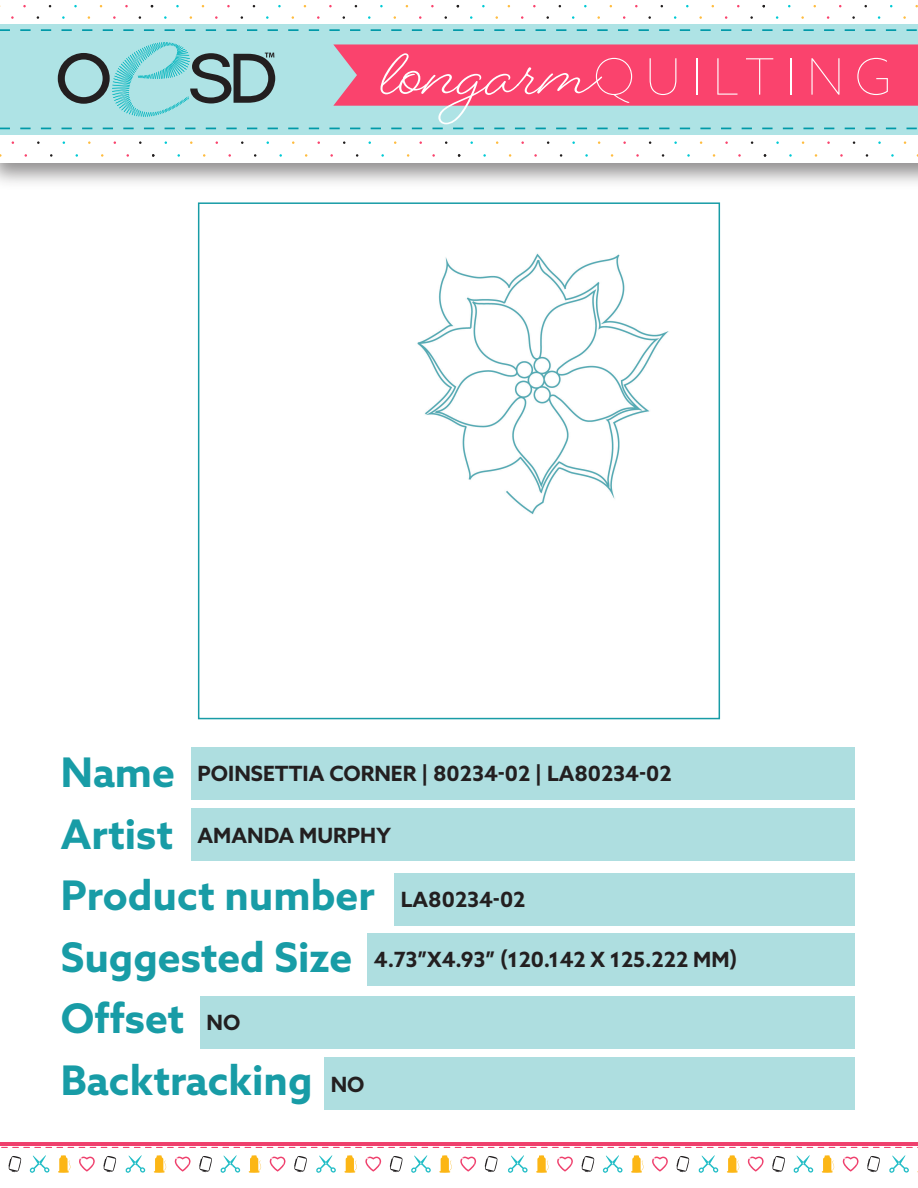
<style>
.page{position:relative;width:918px;height:1188px;background:#fff}
.page>*{position:absolute;margin:0;border:0;box-sizing:border-box;transform-origin:0 0}
.t1{font:100 50.25px "Azo Sans";letter-spacing:.2em;color:#fff}
.t2{font:700 40.8px/61.5px "Azo Sans";color:#189ca6}
.t3{font:700 21px "Azo Sans";color:#231f20}
</style>
<div class="page">
<img style="left:417px;top:253px;width:252px;height:261px">
<div style="left:198px;top:202px;width:522px;height:517px;border:2px solid #189ca6"></div>
<div style="left:0;top:24px;width:918px;height:110px;background:#aee3e5"></div>
<svg style="left:0;top:29px;width:917px;height:2px"></svg>
<svg style="left:0;top:128px;width:330px;height:2px"></svg>
<svg style="left:57px;top:42px;width:219px;height:75px"></svg>
<svg style="left:330px;top:44px;width:588px;height:86px"></svg>
<svg style="left:8px;top:1156px;width:13px;height:16px"></svg>
<svg style="left:58px;top:1155px;width:13px;height:18px"></svg>
<svg style="left:79px;top:1157px;width:16px;height:15px"></svg>
<svg style="left:30px;top:1155px;width:19px;height:18px"></svg>
<svg style="left:103px;top:1156px;width:13px;height:16px"></svg>
<svg style="left:154px;top:1155px;width:12px;height:18px"></svg>
<svg style="left:175px;top:1157px;width:16px;height:15px"></svg>
<svg style="left:126px;top:1155px;width:19px;height:18px"></svg>
<svg style="left:199px;top:1156px;width:13px;height:16px"></svg>
<svg style="left:248px;top:1155px;width:13px;height:18px"></svg>
<svg style="left:270px;top:1157px;width:16px;height:15px"></svg>
<svg style="left:221px;top:1155px;width:19px;height:18px"></svg>
<svg style="left:294px;top:1156px;width:13px;height:16px"></svg>
<svg style="left:344px;top:1155px;width:13px;height:18px"></svg>
<svg style="left:365px;top:1157px;width:16px;height:15px"></svg>
<svg style="left:316px;top:1155px;width:20px;height:18px"></svg>
<svg style="left:390px;top:1156px;width:13px;height:16px"></svg>
<svg style="left:439px;top:1155px;width:13px;height:18px"></svg>
<svg style="left:460px;top:1157px;width:16px;height:15px"></svg>
<svg style="left:411px;top:1155px;width:20px;height:18px"></svg>
<svg style="left:485px;top:1156px;width:13px;height:16px"></svg>
<hr style="left:0;top:1142px;width:502px;height:3px;background:#ef406d">
<svg style="left:1px;top:1147px;width:494px;height:1px"></svg>
<svg style="left:536px;top:1155px;width:13px;height:18px"></svg>
<svg style="left:557px;top:1157px;width:16px;height:15px"></svg>
<svg style="left:508px;top:1155px;width:20px;height:18px"></svg>
<svg style="left:581px;top:1156px;width:13px;height:16px"></svg>
<svg style="left:631px;top:1155px;width:13px;height:18px"></svg>
<svg style="left:652px;top:1157px;width:16px;height:15px"></svg>
<svg style="left:603px;top:1155px;width:20px;height:18px"></svg>
<svg style="left:676px;top:1156px;width:13px;height:16px"></svg>
<svg style="left:727px;top:1155px;width:12px;height:18px"></svg>
<svg style="left:748px;top:1157px;width:16px;height:15px"></svg>
<svg style="left:699px;top:1155px;width:19px;height:18px"></svg>
<svg style="left:772px;top:1156px;width:13px;height:16px"></svg>
<svg style="left:822px;top:1155px;width:12px;height:18px"></svg>
<svg style="left:843px;top:1157px;width:16px;height:15px"></svg>
<svg style="left:794px;top:1155px;width:19px;height:18px"></svg>
<svg style="left:867px;top:1156px;width:13px;height:16px"></svg>
<svg style="left:889px;top:1155px;width:20px;height:18px"></svg>
<hr style="left:500px;top:1142px;width:418px;height:3px;background:#ef406d">
<svg style="left:499px;top:1147px;width:419px;height:1px"></svg>
<div style="left:191px;top:747px;width:664px;height:53px;background:#aedee0"></div>
<div style="left:191px;top:808px;width:664px;height:53px;background:#aedee0"></div>
<div style="left:394px;top:873px;width:461px;height:52px;background:#aedee0"></div>
<div style="left:367px;top:933px;width:488px;height:52px;background:#aedee0"></div>
<div style="left:200px;top:996px;width:655px;height:52px;background:#aedee0"></div>
<div style="left:324px;top:1057px;width:531px;height:53px;background:#aedee0"></div>
<h1 class="t1" style="left:593px;top:45px;width:300px">QUILTING</h1>
<h2 class="t2" style="left:61px;top:741px;width:315px">Name<br>Artist<br>Product number<br>Suggested Size<br>Offset<br>Backtracking</h2>
<p class="t3" style="left:198px;top:760px;width:475px">POINSETTIA CORNER | 80234-02 | LA80234-02</p>
<p class="t3" style="left:198px;top:822px;width:195px">AMANDA MURPHY</p>
<p class="t3" style="left:401px;top:886px;width:126px">LA80234-02</p>
<p class="t3" style="left:374px;top:946px;width:365px">4.73”X4.93” (120.142 X 125.222 MM)</p>
<p class="t3" style="left:207px;top:1009px;width:35px">NO</p>
<p class="t3" style="left:331px;top:1070px;width:35px">NO</p>
</div>
